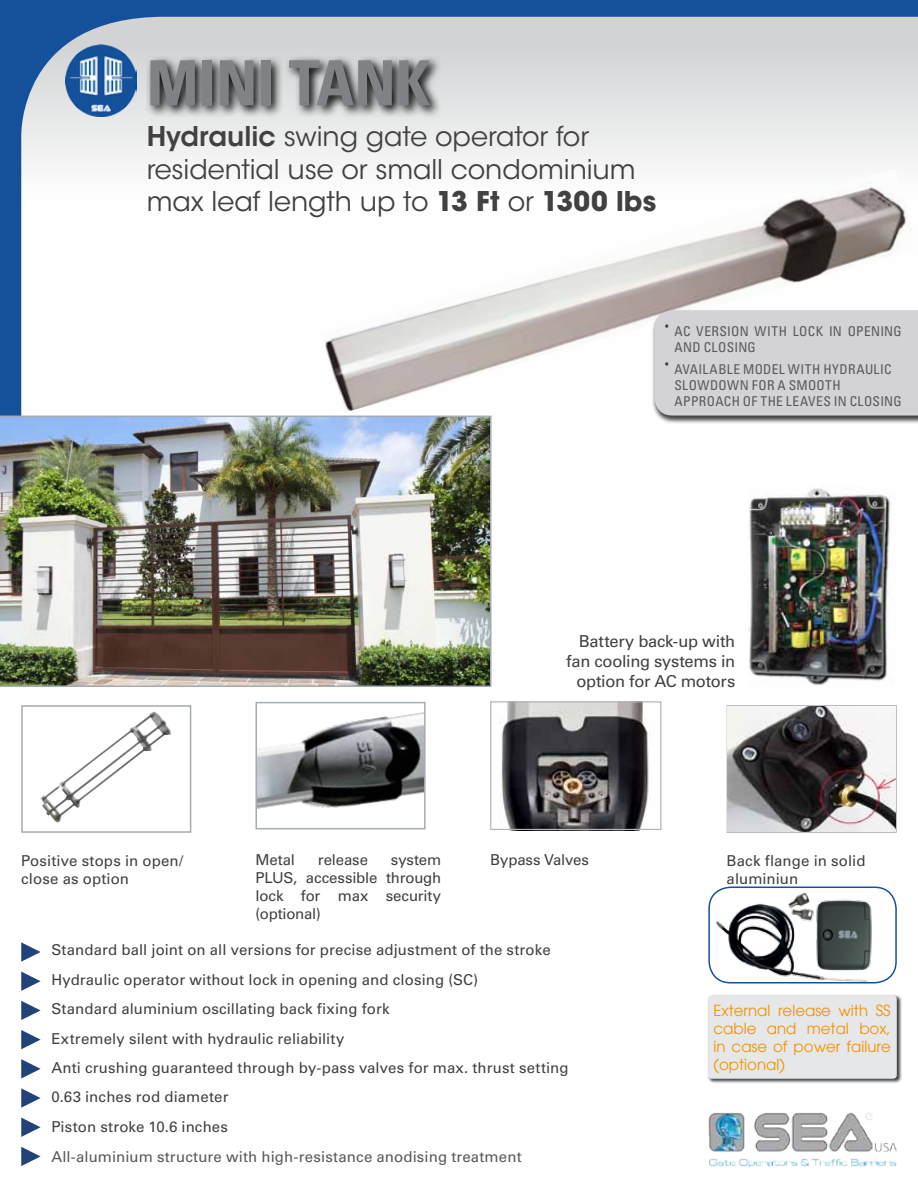
<style>
.page{position:relative;width:918px;height:1188px;background:#fff}
.page>*{position:absolute;margin:0;border:0;box-sizing:border-box;transform-origin:0 0}
.t1{font:700 condensed 62.4px "Univers LT Std";color:#808285}
.t2{font:27px/32.4px "ITC Avant Garde Std";letter-spacing:-.005em;color:#414042}
.t3{font:16.5px/19.8px "Univers LT Std";letter-spacing:-.015em;color:#414042;text-align:right}
.t4{font:15px/18px "Univers LT Std";letter-spacing:.005em;color:#414042}
.t5{font:15px/18px "Avant Garde";color:#f39200;text-align:justify}
.t6{font:15px "Univers LT Std";letter-spacing:.005em;color:#58595b}
.t7{font:condensed 13.5px/16.2px "Univers LT Std";letter-spacing:.025em;color:#58595b}
.s1{font-weight:600}
.s2{font-weight:700}
</style>
<div class="page">
<img style="left:501px;top:703px;width:148px;height:125px">
<img style="left:259px;top:712px;width:164px;height:97px">
<div style="left:256px;top:702px;width:170px;height:127px;border:2px solid #a5abb2"></div>
<div style="left:490px;top:701px;width:171px;height:129px;border:1px solid #b1b5bb"></div>
<svg style="left:21px;top:1001px;width:20px;height:19px"></svg>
<svg style="left:21px;top:1030px;width:20px;height:19px"></svg>
<svg style="left:21px;top:1059px;width:20px;height:20px"></svg>
<svg style="left:21px;top:1088px;width:20px;height:20px"></svg>
<svg style="left:21px;top:1118px;width:20px;height:19px"></svg>
<svg style="left:21px;top:1147px;width:20px;height:19px"></svg>
<svg style="left:21px;top:972px;width:20px;height:19px"></svg>
<svg style="left:21px;top:942px;width:20px;height:20px"></svg>
<img style="left:708px;top:1112px;width:189px;height:56px">
<svg style="left:0;top:0;width:918px;height:416px"></svg>
<div style="left:727px;top:705px;width:170px;height:128px;border:2px solid #a5abb2"></div>
<img style="left:728px;top:706px;width:168px;height:125px">
<div style="left:21px;top:705px;width:170px;height:128px;border:2px solid #a5abb2"></div>
<img style="left:714px;top:891px;width:158px;height:90px">
<div style="left:708px;top:887px;width:189px;height:97px;border:2px solid #15519b;border-radius:21px"></div>
<div style="left:708px;top:995px;width:194px;height:89px;background:#000;opacity:.75"></div>
<div style="left:708px;top:996px;width:189px;height:83px;background:#e6e7e8;border-radius:4px"></div>
<img style="left:748px;top:486px;width:143px;height:200px">
<div style="left:651px;top:310px;width:267px;height:114px;background:#000;opacity:.75"></div>
<div style="left:654px;top:310px;width:264px;height:106px;background:#d3d3d7"></div>
<img style="left:40px;top:711px;width:131px;height:112px">
<img style="left:0;top:416px;width:492px;height:271px">
<h1 class="t1" style="left:147px;top:45px;width:285px">MINI TANK</h1>
<h2 class="t2" style="left:147px;top:121px;width:511px"><span class="s1">Hydraulic</span> swing gate operator for residential use or small condominium max leaf length up to <span class="s2">13 Ft</span> or <span class="s2">1300 lbs</span></h2>
<p class="t7" style="left:674px;top:323px;width:229px">AC VERSION WITH LOCK IN OPENING<br>AND CLOSING</p>
<p class="t7" style="left:674px;top:361px;width:229px">AVAILABLE MODEL WITH HYDRAULIC<br>SLOWDOWN FOR A SMOOTH<br>APPROACH OF THE LEAVES IN CLOSING</p>
<p class="t4" style="left:21px;top:852px;width:164px">Positive stops in open/ close as option</p>
<p class="t3" style="left:566px;top:632px;width:171px">Battery back-up with fan cooling systems in option for AC motors</p>
<p class="t4" style="left:256px;top:850px;width:41px">Metal</p>
<p class="t4" style="left:318px;top:850px;width:52px">release</p>
<p class="t4" style="left:256px;top:850px;width:187px;text-align:justify;text-indent:135px">system PLUS, accessible through lock for max security (optional)</p>
<p class="t4" style="left:490px;top:850px;width:100px">Bypass Valves</p>
<p class="t4" style="left:727px;top:852px;width:140px">Back flange in solid aluminiun</p>
<p class="t4" style="left:51px;top:940px;width:501px">Standard ball joint on all versions for precise adjustment of the stroke</p>
<p class="t4" style="left:51px;top:971px;width:428px">Hydraulic operator without lock in opening and closing (SC)</p>
<p class="t4" style="left:51px;top:1000px;width:340px">Standard aluminium oscillating back fixing fork</p>
<p class="t4" style="left:51px;top:1024px;width:519px;line-height:29.5px">Extremely silent with hydraulic reliability<br>Anti crushing guaranteed through by-pass valves for max. thrust setting 0.63 inches rod diameter<br>Piston stroke 10.6 inches</p>
<p class="t6" style="left:51px;top:1148px;width:472px">All-aluminium structure with high-resistance anodising treatment</p>
<p class="t5" style="left:714px;top:1001px;width:179px">External release with SS cable and metal box, in case of power failure (optional)</p>
</div>
